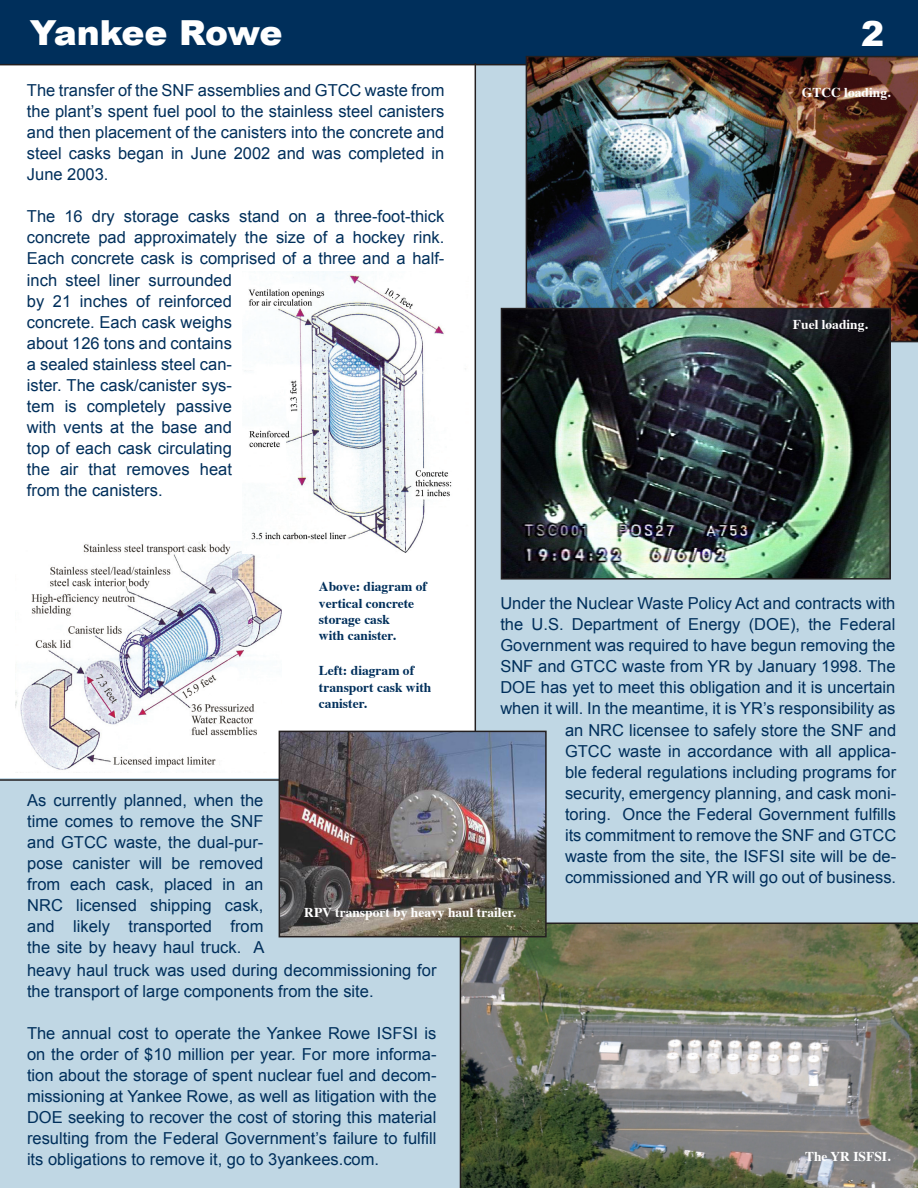
<style>
.page{position:relative;width:918px;height:1188px;background:#fff}
.page>*{position:absolute;margin:0;border:0;box-sizing:border-box;transform-origin:0 0}
.t1{font:900 34.5px "Arial";letter-spacing:-.015em;color:#fff}
.t2{font:16.5px/21px "Arial";color:#002f5b;text-align:justify}
.t3{font:700 13.5px/16.2px "Times";color:#002f5b}
.t4{font:700 13.5px "Times";color:#fff}
</style>
<div class="page">
<div style="left:475px;top:52px;width:443px;height:873px;background:#c0d7e4"></div>
<div style="left:0;top:779px;width:462px;height:409px;background:#c0d7e4"></div>
<img style="left:460px;top:922px;width:458px;height:266px">
<img style="left:16px;top:542px;width:265px;height:231px">
<img style="left:243px;top:271px;width:223px;height:282px">
<div style="left:0;top:0;width:918px;height:65px;background:#002f5b"></div>
<img style="left:526px;top:56px;width:392px;height:286px">
<img style="left:504px;top:311px;width:384px;height:266px">
<div style="left:501px;top:308px;width:390px;height:272px;border:2px solid #231f20"></div>
<hr style="left:475px;top:63px;width:1px;height:668px;background:#231f20">
<hr style="left:0;top:779px;width:289px;height:2px;background:#231f20">
<img style="left:282px;top:734px;width:262px;height:200px">
<div style="left:279px;top:731px;width:268px;height:206px;border:2px solid #231f20"></div>
<p class="t1" style="left:30px;top:8px;width:254px">Yankee Rowe</p>
<p class="t1" style="left:861px;top:9px;width:25px">2</p>
<p class="t2" style="left:27px;top:80px;width:419px">The transfer of the SNF assemblies and GTCC waste from the plant’s spent fuel pool to the stainless steel canisters and then placement of the canisters into the concrete and steel casks began in June 2002 and was completed in June 2003.</p>
<p class="t2" style="left:27px;top:206px;width:419px">The 16 dry storage casks stand on a three-foot-thick concrete pad approximately the size of a hockey rink.<br>Each concrete cask is comprised of a three and a half-</p>
<p class="t4" style="left:802px;top:79px;width:90px">GTCC loading.</p>
<p class="t2" style="left:27px;top:270px;width:207px">inch steel liner surrounded by 21 inches of reinforced concrete. Each cask weighs about 126 tons and contains a sealed stainless steel can&shy;ister. The cask/canister sys&shy;tem is completely passive with vents at the base and top of each cask circulating the air that removes heat from the canisters.</p>
<p class="t4" style="left:793px;top:312px;width:77px">Fuel loading.</p>
<p class="t3" style="left:319px;top:577px;width:109px">Above: diagram of vertical concrete</p>
<p class="t3" style="left:319px;top:610px;width:72px">storage cask</p>
<p class="t3" style="left:319px;top:626px;width:78px">with canister.</p>
<p class="t3" style="left:319px;top:661px;width:114px">Left: diagram of transport cask with canister.</p>
<p class="t2" style="left:500px;top:593px;width:397px;text-align:right">Under the Nuclear Waste Policy Act and contracts with the U.S. Department of Energy (DOE), the Federal Government was required to have begun removing the SNF and GTCC waste from YR by January 1998. The DOE has yet to meet this obligation and it is uncertain when it will. In the meantime, it is YR’s responsibility as an NRC licensee to safely store the SNF and<br>GTCC waste in accordance with all applica-<br>ble federal regulations including programs for<br>security, emergency planning, and cask moni-<br>toring. Once the Federal Government fulfills<br>its commitment to remove the SNF and GTCC<br>waste from the site, the ISFSI site will be de&shy;commissioned and YR will go out of business.</p>
<p class="t2" style="left:27px;top:790px;width:411px;text-align:left">As currently planned, when the<br>time comes to remove the SNF<br>and GTCC waste, the dual-pur-<br>pose canister will be removed<br>from each cask, placed in an<br>NRC licensed shipping cask,<br>and likely transported from<br>the site by heavy haul truck. A<br>heavy haul truck was used during decommissioning for the transport of large components from the site.</p>
<p class="t2" style="left:27px;top:1022px;width:411px">The annual cost to operate the Yankee Rowe ISFSI is on the order of $10 million per year. For more informa&shy;tion about the storage of spent nuclear fuel and decom&shy;missioning at Yankee Rowe, as well as litigation with the DOE seeking to recover the cost of storing this material resulting from the Federal Government’s failure to fulfill its obligations to remove it, go to 3yankees.com.</p>
<p class="t4" style="left:304px;top:900px;width:213px">RPV transport by heavy haul trailer.</p>
<p class="t4" style="left:805px;top:1143px;width:87px">The YR ISFSI.</p>
</div>
